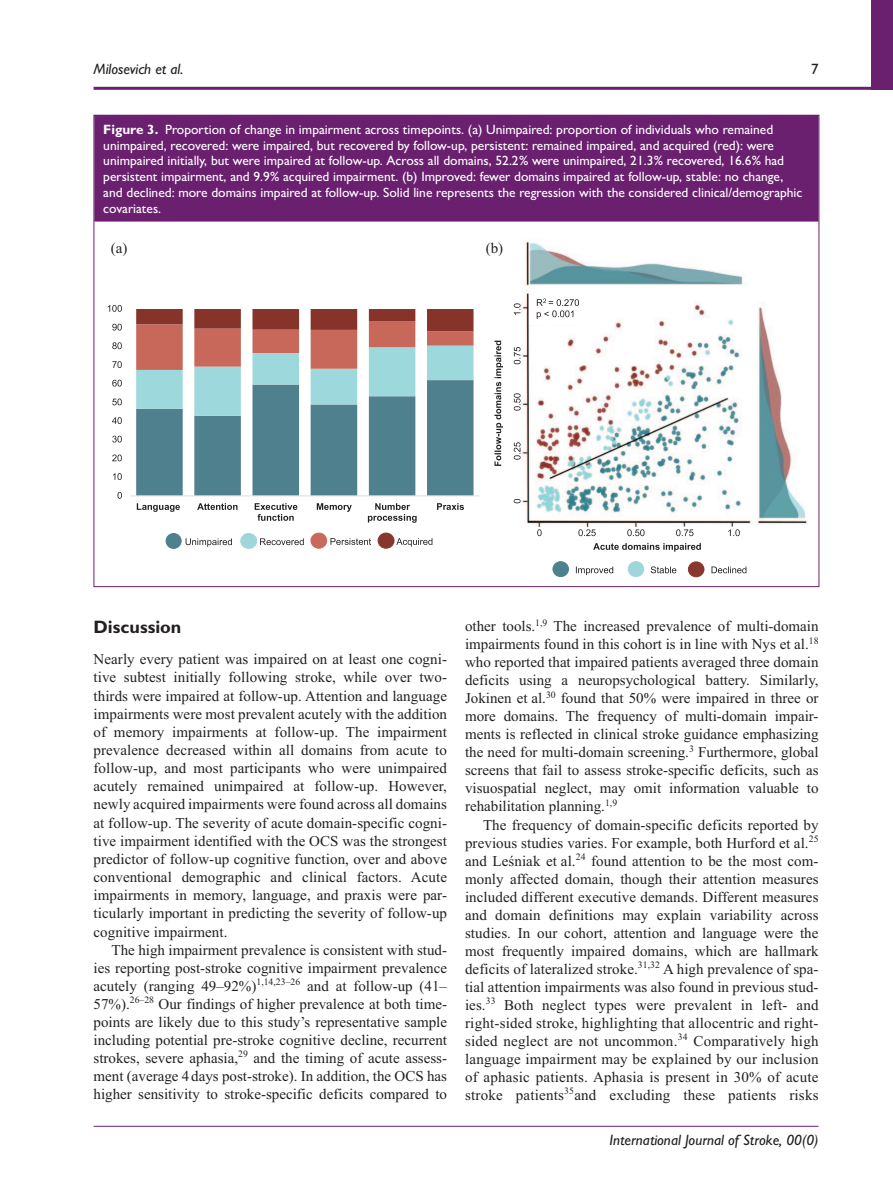
<style>
.page{position:relative;width:893px;height:1191px;background:#fff}
.page>*{position:absolute;margin:0;border:0;box-sizing:border-box;transform-origin:0 0}
.t1{font:700 18px "Gill Sans Std";color:#231f20}
.t2{font:15px/18px "Times New Roman";letter-spacing:.005em;color:#231f20;text-align:justify}
.t3{font:italic 500 15px "Gill Sans MT Pro";color:#231f20}
.t4{font:500 15px "Gill Sans MT Pro";color:#231f20}
.t5{font:500 13.5px/15.8px "Gill Sans MT Pro";color:#fff}
.s1{font-family:"Gill Sans Std";font-weight:700}
</style>
<div class="page">
<hr style="left:94px;top:87px;width:799px;height:3px;background:#6b206f">
<div style="left:872px;top:0;width:21px;height:89px;background:#6b206f"></div>
<hr style="left:94px;top:1125px;width:725px;height:1px;background:#6b206f">
<div style="left:94px;top:115px;width:725px;height:107px;background:#6b206f"></div>
<img style="left:522px;top:241px;width:285px;height:286px">
<div style="left:166px;top:533px;width:15px;height:15px;background:#4d818d;border-radius:50%"></div>
<div style="left:166px;top:533px;width:16px;height:16px;border:1px solid #4d818d;border-radius:50%"></div>
<div style="left:241px;top:533px;width:16px;height:15px;background:#9fd6dc;border-radius:50%"></div>
<div style="left:240px;top:533px;width:17px;height:16px;border:1px solid #9fd6dc;border-radius:50%"></div>
<div style="left:311px;top:533px;width:16px;height:15px;background:#c8695c;border-radius:50%"></div>
<div style="left:310px;top:532px;width:17px;height:16px;border:1px solid #c8695c;border-radius:50%"></div>
<div style="left:378px;top:533px;width:16px;height:15px;background:#87372b;border-radius:50%"></div>
<div style="left:378px;top:532px;width:16px;height:16px;border:1px solid #87372b;border-radius:50%"></div>
<svg style="left:186px;top:538px;width:118px;height:9px"></svg>
<svg style="left:330px;top:538px;width:102px;height:8px"></svg>
<svg style="left:107px;top:306px;width:373px;height:217px"></svg>
<svg style="left:136px;top:309px;width:337px;height:186px"></svg>
<hr style="left:130px;top:495px;width:349px;height:1px;background:#dcdddf">
<svg style="left:117px;top:492px;width:5px;height:7px"></svg>
<svg style="left:113px;top:473px;width:9px;height:7px"></svg>
<svg style="left:112px;top:454px;width:10px;height:7px"></svg>
<svg style="left:112px;top:436px;width:10px;height:6px"></svg>
<svg style="left:112px;top:417px;width:10px;height:7px"></svg>
<svg style="left:112px;top:398px;width:10px;height:7px"></svg>
<svg style="left:112px;top:380px;width:10px;height:6px"></svg>
<svg style="left:112px;top:361px;width:10px;height:7px"></svg>
<svg style="left:112px;top:342px;width:10px;height:7px"></svg>
<svg style="left:112px;top:324px;width:10px;height:6px"></svg>
<svg style="left:108px;top:305px;width:14px;height:7px"></svg>
<svg style="left:137px;top:503px;width:43px;height:9px"></svg>
<svg style="left:197px;top:503px;width:41px;height:7px"></svg>
<svg style="left:255px;top:503px;width:42px;height:18px"></svg>
<svg style="left:317px;top:503px;width:35px;height:9px"></svg>
<svg style="left:368px;top:503px;width:49px;height:20px"></svg>
<svg style="left:437px;top:503px;width:27px;height:7px"></svg>
<div style="left:553px;top:561px;width:15px;height:15px;background:#4d818d;border-radius:50%"></div>
<div style="left:552px;top:561px;width:17px;height:16px;border:1px solid #4d818d;border-radius:50%"></div>
<div style="left:628px;top:561px;width:16px;height:15px;background:#9fd6dc;border-radius:50%"></div>
<div style="left:628px;top:561px;width:16px;height:16px;border:1px solid #9fd6dc;border-radius:50%"></div>
<div style="left:688px;top:562px;width:16px;height:15px;background:#87372b;border-radius:50%"></div>
<div style="left:688px;top:561px;width:16px;height:16px;border:1px solid #87372b;border-radius:50%"></div>
<svg style="left:576px;top:566px;width:170px;height:9px"></svg>
<svg style="left:593px;top:543px;width:108px;height:8px"></svg>
<svg style="left:494px;top:341px;width:9px;height:125px"></svg>
<svg style="left:514px;top:303px;width:7px;height:200px"></svg>
<svg style="left:537px;top:529px;width:203px;height:7px"></svg>
<svg style="left:529px;top:292px;width:68px;height:33px"></svg>
<p class="t3" style="left:94px;top:60px;width:91px">Milosevich et al.</p>
<p class="t4" style="left:811px;top:60px;width:9px">7</p>
<p class="t5" style="left:103px;top:121px;width:701px"><span class="s1">Figure 3.</span> Proportion of change in impairment across timepoints. (a) Unimpaired: proportion of individuals who remained unimpaired, recovered: were impaired, but recovered by follow-up, persistent: remained impaired, and acquired (red): were unimpaired initially, but were impaired at follow-up. Across all domains, 52.2% were unimpaired, 21.3% recovered, 16.6% had persistent impairment, and 9.9% acquired impairment. (b) Improved: fewer domains impaired at follow-up, stable: no change, and declined: more domains impaired at follow-up. Solid line represents the regression with the considered clinical/demographic covariates.</p>
<p class="t2" style="left:111px;top:239px;width:18px">(a)</p>
<p class="t2" style="left:486px;top:239px;width:19px">(b)</p>
<p class="t1" style="left:94px;top:616px;width:89px">Discussion</p>
<p class="t2" style="left:94px;top:650px;width:355px">Nearly every patient was impaired on at least one cogni&shy;tive subtest initially following stroke, while over two&shy;thirds were impaired at follow-up. Attention and language impairments were most prevalent acutely with the addition of memory impairments at follow-up. The impairment prevalence decreased within all domains from acute to follow-up, and most participants who were unimpaired acutely remained unimpaired at follow-up. However, newly acquired impairments were found across all domains at follow-up. The severity of acute domain-specific cogni&shy;tive impairment identified with the OCS was the strongest predictor of follow-up cognitive function, over and above conventional demographic and clinical factors. Acute impairments in memory, language, and praxis were par&shy;ticularly important in predicting the severity of follow-up cognitive impairment.</p>
<p class="t2" style="left:94px;top:940px;width:355px;text-indent:18px">The high impairment prevalence is consistent with stud&shy;ies reporting post-stroke cognitive impairment prevalence acutely (ranging 49–92%)<sup>1,14,23–26</sup> and at follow-up (41– 57%).<sup>26–28</sup> Our findings of higher prevalence at both time&shy;points are likely due to this study’s representative sample including potential pre-stroke cognitive decline, recurrent strokes, severe aphasia,<sup>29</sup> and the timing of acute assess&shy;ment (average 4days post-stroke). In addition, the OCS has higher sensitivity to stroke-specific deficits compared to</p>
<p class="t2" style="left:465px;top:617px;width:355px">other tools.<sup>1,9</sup> The increased prevalence of multi-domain impairments found in this cohort is in line with Nys et al.<sup>18 </sup>who reported that impaired patients averaged three domain deficits using a neuropsychological battery. Similarly, Jokinen et al.<sup>30</sup> found that 50% were impaired in three or more domains. The frequency of multi-domain impair&shy;ments is reflected in clinical stroke guidance emphasizing the need for multi-domain screening.<sup>3</sup> Furthermore, global screens that fail to assess stroke-specific deficits, such as visuospatial neglect, may omit information valuable to rehabilitation planning.<sup>1,9</sup></p>
<p class="t2" style="left:465px;top:815px;width:355px;text-indent:18px">The frequency of domain-specific deficits reported by previous studies varies. For example, both Hurford et al.<sup>25 </sup>and Leśniak et al.<sup>24</sup> found attention to be the most com&shy;monly affected domain, though their attention measures included different executive demands. Different measures and domain definitions may explain variability across studies. In our cohort, attention and language were the most frequently impaired domains, which are hallmark deficits of lateralized stroke.<sup>31,32</sup> A high prevalence of spa&shy;tial attention impairments was also found in previous stud&shy;ies.<sup>33</sup> Both neglect types were prevalent in left- and right-sided stroke, highlighting that allocentric and right&shy;sided neglect are not uncommon.<sup>34</sup> Comparatively high language impairment may be explained by our inclusion of aphasic patients. Aphasia is present in 30% of acute stroke patients<sup>35</sup>and excluding these patients risks</p>
<p class="t3" style="left:610px;top:1130px;width:210px">International Journal of Stroke, 00(0)</p>
</div>
